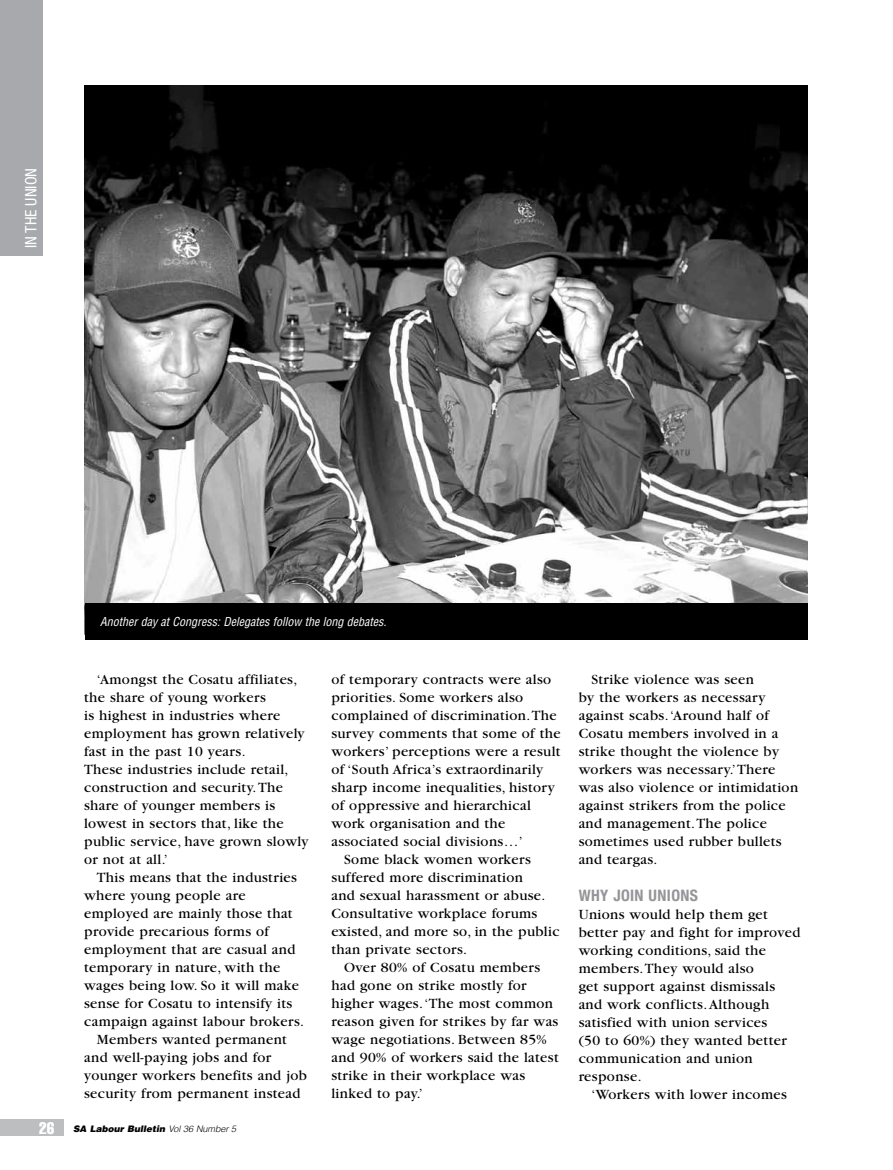
<style>
.page{position:relative;width:893px;height:1170px;background:#fff}
.page>*{position:absolute;margin:0;border:0;box-sizing:border-box;transform-origin:0 0}
.t1{font:700 condensed 15.75px "Helvetica Neue";letter-spacing:.025em;color:#939598}
.t2{font:condensed 15.75px "Helvetica Neue";color:#fff}
.t3{font:14.7px/18px "Garamond";letter-spacing:.025em;color:#000}
.t4{font:italic condensed 12px "Helvetica";color:#fff}
.t5{font:italic 900 9px "Helvetica";color:#000}
.s1{font-weight:400;font-style:normal;font-stretch:extra-condensed;font-size:16.5px;color:#fff}
.s2{font-weight:300}
</style>
<div class="page">
<div style="left:0;top:1118px;width:64px;height:17px;background:#bcbec0"></div>
<div style="left:0;top:0;width:43px;height:255px;background:#a7a9ac"></div>
<img style="left:84px;top:85px;width:723px;height:549px">
<div style="left:85px;top:603px;width:723px;height:36px;background:#000"></div>
<p class="t2" style="left:22px;top:248px;width:82px;rotate:-90deg">IN THE UNION</p>
<p class="t4" style="left:100px;top:614px;width:288px">Another day at Congress: Delegates follow the long debates.</p>
<p class="t3" style="left:84px;top:671px;width:226px;text-indent:13px">‘Amongst the Cosatu affiliates, the share of young workers<br>is highest in industries where employment has grown relatively fast in the past 10 years.<br>These industries include retail, construction and security. The share of younger members is lowest in sectors that, like the public service, have grown slowly or not at all.’</p>
<p class="t3" style="left:97px;top:869px;width:202px">This means that the industries</p>
<p class="t3" style="left:84px;top:887px;width:163px">where young people are</p>
<p class="t3" style="left:84px;top:905px;width:210px">employed are mainly those that</p>
<p class="t3" style="left:84px;top:922px;width:186px">provide precarious forms of</p>
<p class="t3" style="left:84px;top:940px;width:213px">employment that are casual and</p>
<p class="t3" style="left:84px;top:958px;width:198px">temporary in nature, with the</p>
<p class="t3" style="left:84px;top:976px;width:216px">wages being low. So it will make</p>
<p class="t3" style="left:84px;top:994px;width:210px">sense for Cosatu to intensify its</p>
<p class="t3" style="left:84px;top:1012px;width:222px">campaign against labour brokers.</p>
<p class="t3" style="left:97px;top:1030px;width:192px">Members wanted permanent</p>
<p class="t3" style="left:84px;top:1048px;width:189px">and well-paying jobs and for</p>
<p class="t3" style="left:84px;top:1066px;width:224px">younger workers benefits and job</p>
<p class="t3" style="left:84px;top:1084px;width:218px">security from permanent instead</p>
<p class="t5" style="left:39px;top:1122px;width:199px"><span class="s1">26</span> SA Labour Bulletin <span class="s2">Vol 36 Number 5</span></p>
<p class="t3" style="left:331px;top:670px;width:221px">of temporary contracts were also</p>
<p class="t3" style="left:331px;top:688px;width:193px">priorities. Some workers also</p>
<p class="t3" style="left:331px;top:706px;width:227px">complained of discrimination. The</p>
<p class="t3" style="left:331px;top:724px;width:231px">survey comments that some of the</p>
<p class="t3" style="left:331px;top:742px;width:231px">workers’ perceptions were a result</p>
<p class="t3" style="left:331px;top:760px;width:213px">of ‘South Africa’s extraordinarily</p>
<p class="t3" style="left:331px;top:778px;width:225px">sharp income inequalities, history</p>
<p class="t3" style="left:331px;top:796px;width:201px">of oppressive and hierarchical</p>
<p class="t3" style="left:331px;top:814px;width:175px">work organisation and the</p>
<p class="t3" style="left:331px;top:832px;width:193px">associated social divisions…’</p>
<p class="t3" style="left:344px;top:850px;width:188px">Some black women workers</p>
<p class="t3" style="left:331px;top:868px;width:193px">suffered more discrimination</p>
<p class="t3" style="left:331px;top:886px;width:215px">and sexual harassment or abuse.</p>
<p class="t3" style="left:331px;top:904px;width:207px">Consultative workplace forums</p>
<p class="t3" style="left:331px;top:922px;width:230px">existed, and more so, in the public</p>
<p class="t3" style="left:331px;top:940px;width:137px">than private sectors.</p>
<p class="t3" style="left:344px;top:958px;width:198px">Over 80% of Cosatu members</p>
<p class="t3" style="left:331px;top:976px;width:197px">had gone on strike mostly for</p>
<p class="t3" style="left:331px;top:994px;width:223px">higher wages. ‘The most common</p>
<p class="t3" style="left:331px;top:1012px;width:228px">reason given for strikes by far was</p>
<p class="t3" style="left:331px;top:1030px;width:217px">wage negotiations. Between 85%</p>
<p class="t3" style="left:331px;top:1048px;width:229px">and 90% of workers said the latest</p>
<p class="t3" style="left:331px;top:1066px;width:195px">strike in their workplace was</p>
<p class="t3" style="left:331px;top:1084px;width:93px">linked to pay.’</p>
<p class="t3" style="left:579px;top:670px;width:221px;text-indent:13px">Strike violence was seen<br>by the workers as necessary against scabs. ‘Around half of<br>Cosatu members involved in a strike thought the violence by workers was necessary.’ There was also violence or intimidation against strikers from the police and management. The police sometimes used rubber bullets and teargas.</p>
<p class="t1" style="left:579px;top:885px;width:121px">WHY JOIN UNIONS</p>
<p class="t3" style="left:579px;top:905px;width:223px">Unions would help them get better pay and fight for improved working conditions, said the members. They would also<br>get support against dismissals and work conflicts. Although satisfied with union services<br>(50 to 60%) they wanted better communication and union response.</p>
<p class="t3" style="left:591px;top:1085px;width:197px">‘Workers with lower incomes</p>
</div>
